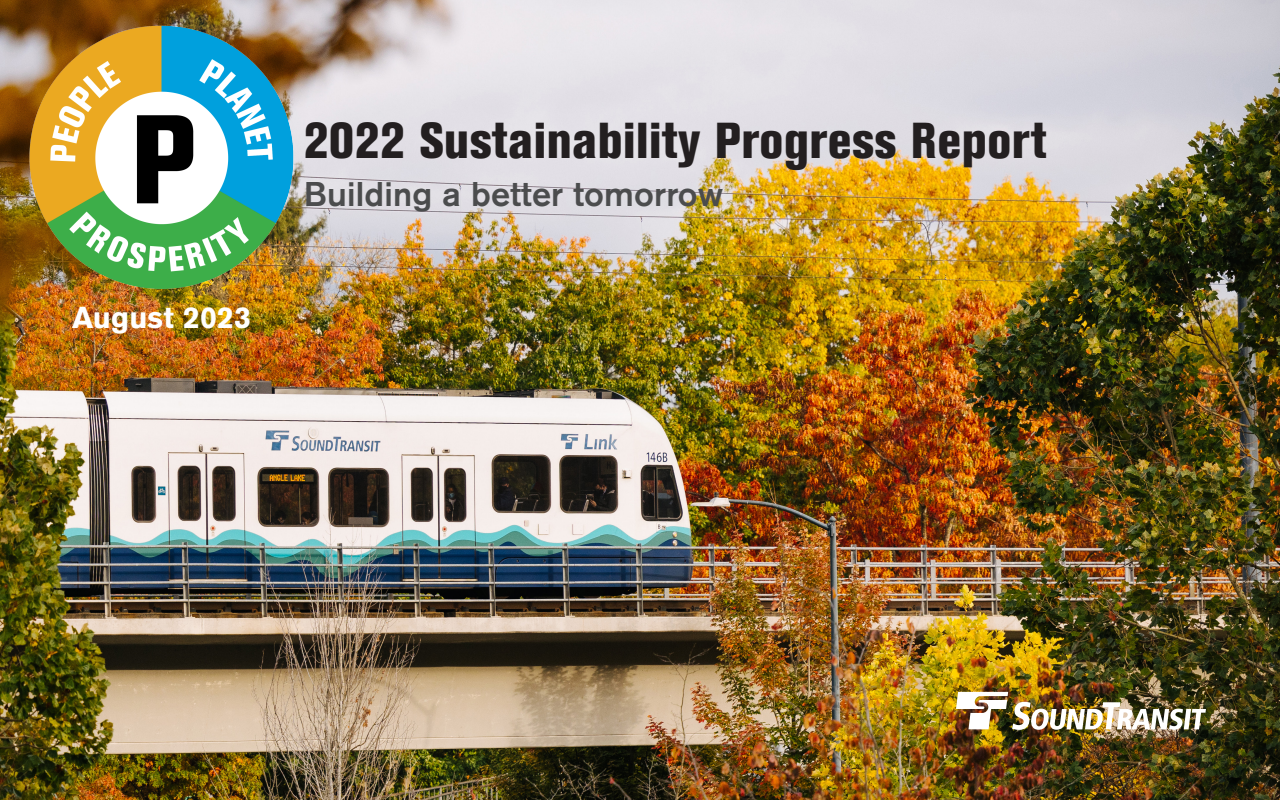
<style>
.page{position:relative;width:1280px;height:800px;background:#fff}
.page>*{position:absolute;margin:0;border:0;box-sizing:border-box;transform-origin:0 0}
.COVER_46_48_Akz_BdCond{font:800 condensed 50px "Akzidenz Grotesk Std";letter-spacing:.01em;color:#231f20}
.COVER_46_48_Akz_BdCond-2{font:500 34px "Akzidenz Grotesk Std";letter-spacing:.005em;color:#4b4c4d}
.TOP_HEADER_60_60_Akz_ExBdCond{font:700 30px "Akzidenz Grotesk Std";letter-spacing:.005em;color:#fff}
</style>
<div class="page">
<img style="left:0;top:0;width:1280px;height:800px">
<img style="left:26px;top:15px;width:271px;height:285px">
<img style="left:956px;top:692px;width:250px;height:38px">
<p class="TOP_HEADER_60_60_Akz_ExBdCond" style="left:72px;top:300px;width:180px">August 2023</p>
<p class="COVER_46_48_Akz_BdCond" style="left:304px;top:112px;width:745px">2022 Sustainability Progress Report</p>
<p class="COVER_46_48_Akz_BdCond-2" style="left:304px;top:173px;width:421px">Building a better tomorrow</p>
</div>
